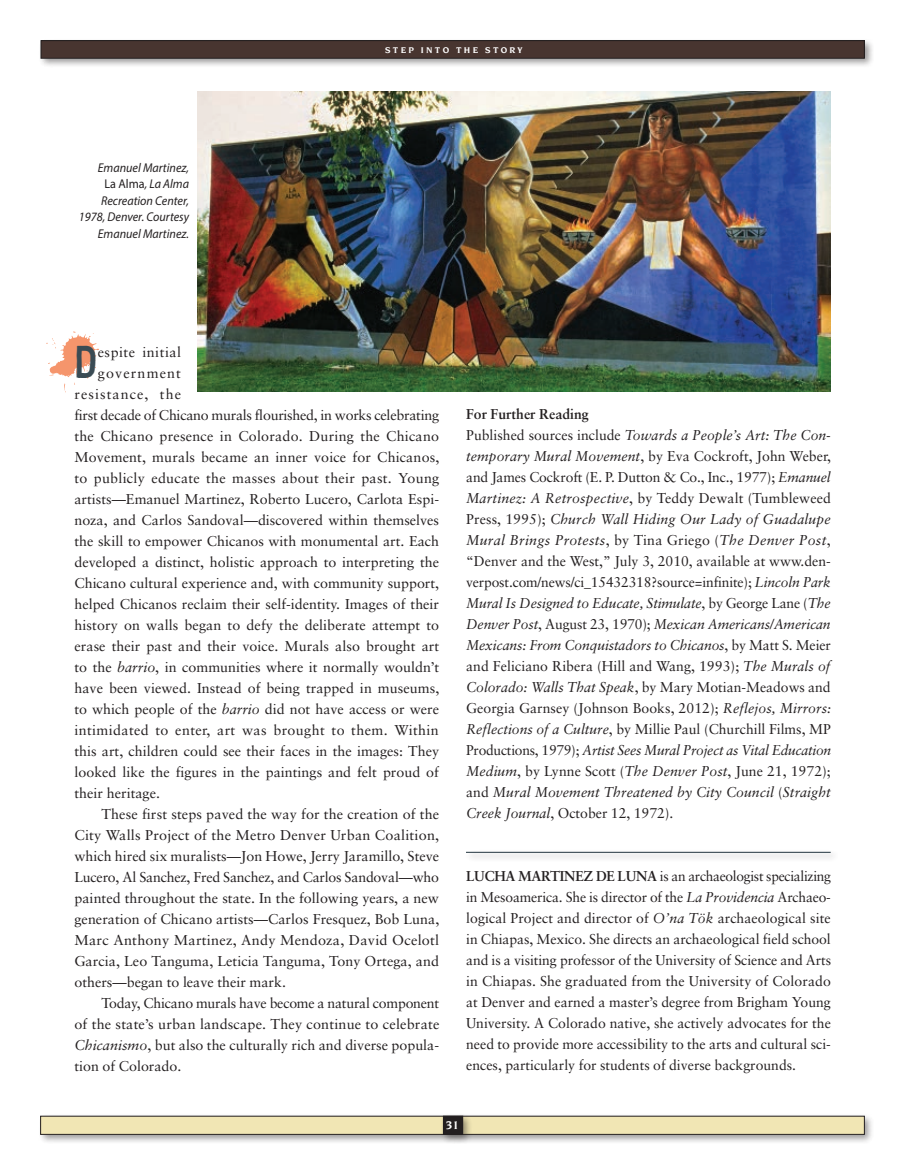
<style>
.page{position:relative;width:905px;height:1175px;background:#fff}
.page>*{position:absolute;margin:0;border:0;box-sizing:border-box;transform-origin:0 0}
.t1{font:40.35px "Dker Poster";color:#3a4b54}
.t2{font:14.25px/21px "Sabon";color:#231f20}
.t3{font:14.25px "Sabon";letter-spacing:-.02em;color:#231f20}
.t4{font:14.25px "Sabon";letter-spacing:.02em;color:#231f20}
.t5{font:14.25px "Sabon";letter-spacing:.025em;color:#231f20}
.t6{font:14.25px "Sabon";letter-spacing:.075em;color:#231f20}
.t7{font:14.25px "Sabon";letter-spacing:.035em;color:#231f20}
.t8{font:14.25px "Sabon";letter-spacing:.08em;color:#231f20}
.t9{font:italic 12.75px/16.5px "Myriad Pro";color:#231f20;text-align:right;scale:.95 1}
.t10{font:700 12px "Novarese";color:#fff}
.t11{font:700 9px "Novarese";letter-spacing:.25em;color:#fff}
.s1{font-style:normal}
.s2{font-style:italic}
.s3{font-weight:700}
</style>
<div class="page">
<svg style="left:46px;top:331px;width:53px;height:62px"></svg>
<div style="left:38px;top:1113px;width:836px;height:31px;background:#231f20;opacity:.45"></div>
<div style="left:41px;top:1116px;width:823px;height:18px;background:#f1e6b4"></div>
<div style="left:440px;top:1113px;width:32px;height:31px;background:#231f20;opacity:.45"></div>
<div style="left:443px;top:1116px;width:19px;height:18px;background:#231f20"></div>
<div style="left:443px;top:1116px;width:20px;height:18px;border:1px solid #231f20"></div>
<div style="left:38px;top:38px;width:836px;height:30px;background:#231f20;opacity:.45"></div>
<div style="left:41px;top:41px;width:823px;height:17px;background:#483530"></div>
<div style="left:464px;top:849px;width:375px;height:13px;background:#f4f4f4"></div>
<hr style="left:466px;top:851px;width:364px;height:2px;background:#3a4b54">
<img style="left:198px;top:91px;width:632px;height:301px">
<p class="t9" style="left:79px;top:159px;width:117px">Emanuel Martinez,<br><span class="s1">La Alma</span>, La Alma<br>Recreation Center,<br>1978, Denver. Courtesy<br>Emanuel Martinez.</p>
<p class="t11" style="left:385px;top:45px;width:139px">STEP INTO THE STORY</p>
<h1 class="t1" style="left:74px;top:340px;width:25px">D</h1>
<p class="t7" style="left:98px;top:343px;width:85px">espite initial</p>
<p class="t8" style="left:98px;top:364px;width:85px">government</p>
<p class="t6" style="left:74px;top:385px;width:108px">resistance, the</p>
<p class="t3" style="left:74px;top:406px;width:366px">first decade of Chicano murals flourished, in works celebrating</p>
<p class="t2" style="left:74px;top:425px;width:366px">the Chicano presence in Colorado. During the Chicano</p>
<p class="t2" style="left:74px;top:446px;width:366px">Movement, murals became an inner voice for Chicanos,</p>
<p class="t4" style="left:74px;top:469px;width:366px">to publicly educate the masses about their past. Young</p>
<p class="t2" style="left:74px;top:488px;width:366px">artists—Emanuel Martinez, Roberto Lucero, Carlota Espi-</p>
<p class="t2" style="left:74px;top:509px;width:366px">noza, and Carlos Sandoval—discovered within themselves</p>
<p class="t2" style="left:74px;top:530px;width:366px">the skill to empower Chicanos with monumental art. Each</p>
<p class="t2" style="left:74px;top:551px;width:366px">developed a distinct, holistic approach to interpreting the</p>
<p class="t2" style="left:74px;top:572px;width:366px">Chicano cultural experience and, with community support,</p>
<p class="t2" style="left:74px;top:593px;width:366px">helped Chicanos reclaim their self-identity. Images of their</p>
<p class="t2" style="left:74px;top:614px;width:366px">history on walls began to defy the deliberate attempt to</p>
<p class="t2" style="left:74px;top:635px;width:366px">erase their past and their voice. Murals also brought art</p>
<p class="t2" style="left:74px;top:656px;width:366px">to the <span class="s2">barrio</span>, in communities where it normally wouldn’t</p>
<p class="t2" style="left:74px;top:677px;width:366px">have been viewed. Instead of being trapped in museums,</p>
<p class="t2" style="left:74px;top:698px;width:366px">to which people of the <span class="s2">barrio</span> did not have access or were</p>
<p class="t5" style="left:74px;top:722px;width:366px">intimidated to enter, art was brought to them. Within</p>
<p class="t2" style="left:74px;top:740px;width:366px">this art, children could see their faces in the images: They</p>
<p class="t2" style="left:74px;top:761px;width:366px">looked like the figures in the paintings and felt proud of</p>
<p class="t2" style="left:74px;top:782px;width:87px">their heritage.</p>
<p class="t2" style="left:101px;top:803px;width:339px">These first steps paved the way for the creation of the</p>
<p class="t2" style="left:74px;top:824px;width:366px">City Walls Project of the Metro Denver Urban Coalition,</p>
<p class="t2" style="left:74px;top:845px;width:366px">which hired six muralists—Jon Howe, Jerry Jaramillo, Steve</p>
<p class="t2" style="left:74px;top:866px;width:366px">Lucero, Al Sanchez, Fred Sanchez, and Carlos Sandoval—who</p>
<p class="t2" style="left:74px;top:887px;width:366px">painted throughout the state. In the following years, a new</p>
<p class="t2" style="left:74px;top:908px;width:366px">generation of Chicano artists—Carlos Fresquez, Bob Luna,</p>
<p class="t2" style="left:74px;top:929px;width:366px">Marc Anthony Martinez, Andy Mendoza, David Ocelotl</p>
<p class="t2" style="left:74px;top:950px;width:366px">Garcia, Leo Tanguma, Leticia Tanguma, Tony Ortega, and</p>
<p class="t2" style="left:74px;top:971px;width:213px">others—began to leave their mark.</p>
<p class="t2" style="left:101px;top:992px;width:339px">Today, Chicano murals have become a natural component</p>
<p class="t2" style="left:74px;top:1013px;width:366px">of the state’s urban landscape. They continue to celebrate</p>
<p class="t2" style="left:74px;top:1034px;width:366px"><span class="s2">Chicanismo</span>, but also the culturally rich and diverse popula-</p>
<p class="t2" style="left:74px;top:1055px;width:108px">tion of Colorado.</p>
<p class="t2" style="left:466px;top:403px;width:366px"><span class="s3">For Further Reading<br></span>Published sources include <span class="s2">Towards a People’s Art: The Con&shy;temporary Mural Movement</span>, by Eva Cockroft, John Weber, and James Cockroft (E. P. Dutton &amp; Co., Inc., 1977); <span class="s2">Emanuel Martinez: A Retrospective</span>, by Teddy Dewalt (Tumbleweed Press, 1995); <span class="s2">Church Wall Hiding Our Lady of Guadalupe Mural Brings Protests</span>, by Tina Griego (<span class="s2">The Denver Post</span>, “Denver and the West,” July 3, 2010, available at www.den&shy;verpost.com/news/ci_15432318?source=infinite); <span class="s2">Lincoln Park Mural Is Designed to Educate, Stimulate</span>, by George Lane (<span class="s2">The Denver Post</span>, August 23, 1970); <span class="s2">Mexican Americans/American Mexicans: From Conquistadors to Chicanos</span>, by Matt S. Meier and Feliciano Ribera (Hill and Wang, 1993); <span class="s2">The Murals of Colorado: Walls That Speak</span>, by Mary Motian-Meadows and Georgia Garnsey (Johnson Books, 2012); <span class="s2">Reflejos, Mirrors:<br>Reflections of a Culture</span>, by Millie Paul (Churchill Films, MP Productions, 1979); <span class="s2">Artist Sees Mural Project as Vital Education Medium</span>, by Lynne Scott (<span class="s2">The Denver Post</span>, June 21, 1972); and <span class="s2">Mural Movement Threatened by City Council</span> (<span class="s2">Straight Creek Journal</span>, October 12, 1972).</p>
<p class="t2" style="left:466px;top:865px;width:366px;text-align:justify"><span class="s3">LUCHA MARTINEZ DE LUNA</span> is an archaeologist specializing in Mesoamerica. She is director of the <span class="s2">La Providencia</span> Archaeo&shy;logical Project and director of <span class="s2">O’na Tök</span> archaeological site in Chiapas, Mexico. She directs an archaeological field school and is a visiting professor of the University of Science and Arts in Chiapas. She graduated from the University of Colorado at Denver and earned a master’s degree from Brigham Young University. A Colorado native, she actively advocates for the need to provide more accessibility to the arts and cultural sci&shy;ences, particularly for students of diverse backgrounds.</p>
<p class="t10" style="left:446px;top:1118px;width:15px">31</p>
</div>
